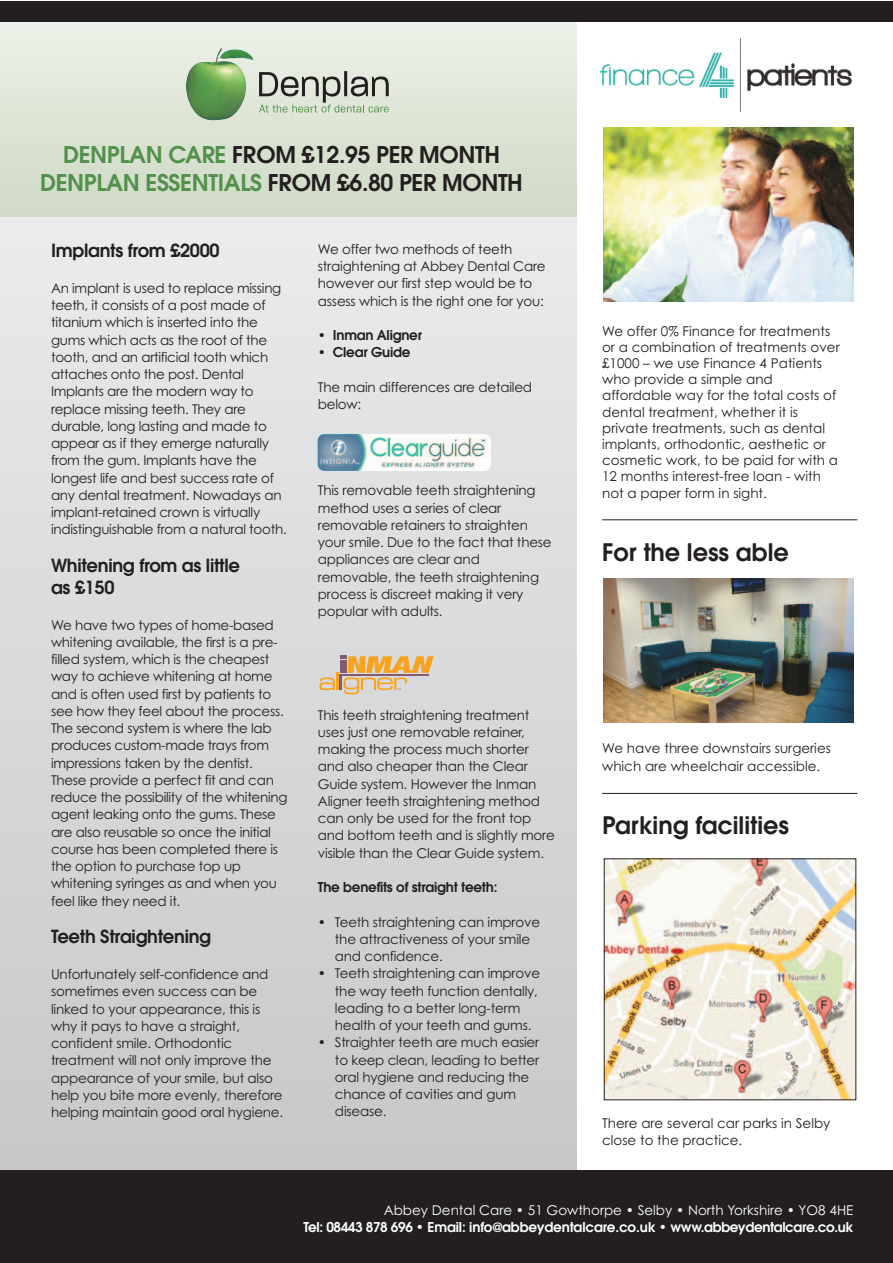
<style>
.page{position:relative;width:893px;height:1263px;background:#fff}
.page>*{position:absolute;margin:0;border:0;box-sizing:border-box;transform-origin:0 0}
.t1{font:600 24px "Avant Garde";color:#231f20}
.t2{font:600 22.95px/27.5px "Avant Garde";letter-spacing:-.015em;color:#231f20;text-align:center}
.t3{font:600 18px/21.8px "Avant Garde";letter-spacing:-.015em;color:#231f20}
.t4{font:13.5px/17.2px "Century Gothic";letter-spacing:-.015em;color:#231f20}
.t5{font:600 13.5px "Avant Garde";letter-spacing:-.025em;color:#fff}
.t6{font:13.5px "Century Gothic";color:#fff}
.t7{font:600 13.5px "Avant Garde";letter-spacing:-.015em;color:#231f20}
.s1{color:#52914b}
.s2{font-family:"Century Gothic";font-weight:400}
</style>
<div class="page">
<div style="left:0;top:207px;width:576px;height:967px;background:linear-gradient(to bottom,#eaebed,#c6c8ca)"></div>
<div style="left:0;top:21px;width:576px;height:196px;background:linear-gradient(to bottom,#edf2e9,#cfdac5)"></div>
<div style="left:0;top:1px;width:892px;height:20px;background:#231f20"></div>
<img style="left:600px;top:39px;width:252px;height:72px">
<div style="left:0;top:1170px;width:892px;height:93px;background:#231f20"></div>
<img style="left:604px;top:128px;width:250px;height:174px">
<hr style="left:602px;top:519px;width:255px;height:1px;background:#231f20">
<hr style="left:602px;top:793px;width:255px;height:1px;background:#231f20">
<img style="left:606px;top:860px;width:248px;height:238px">
<img style="left:604px;top:578px;width:250px;height:145px">
<img style="left:186px;top:48px;width:69px;height:72px">
<svg style="left:259px;top:71px;width:130px;height:42px;background:#b4bbae"></svg>
<svg style="left:319px;top:656px;width:115px;height:38px;background:#dcbc92"></svg>
<img style="left:318px;top:434px;width:172px;height:37px;border-radius:7px">
<h2 class="t2" style="left:40px;top:141px;width:484px"><span class="s1">DENPLAN CARE</span> FROM £12.95 PER MONTH<br><span class="s1">DENPLAN ESSENTIALS</span> FROM £6.80 PER MONTH</h2>
<h3 class="t3" style="left:51px;top:239px;width:170px">Implants from £2000</h3>
<p class="t4" style="left:51px;top:279px;width:237px">An implant is used to replace missing teeth, it consists of a post made of titanium which is inserted into the gums which acts as the root of the tooth, and an artificial tooth which attaches onto the post. Dental Implants are the modern way to replace missing teeth. They are durable, long lasting and made to appear as if they emerge naturally from the gum. Implants have the longest life and best success rate of any dental treatment. Nowadays an implant-retained crown is virtually indistinguishable from a natural tooth.</p>
<h3 class="t3" style="left:51px;top:554px;width:190px">Whitening from as little as £150</h3>
<p class="t4" style="left:51px;top:616px;width:238px">We have two types of home-based whitening available, the first is a pre&shy;filled system, which is the cheapest way to achieve whitening at home and is often used first by patients to see how they feel about the process.<br>The second system is where the lab produces custom-made trays from impressions taken by the dentist.<br>These provide a perfect fit and can reduce the possibility of the whitening agent leaking onto the gums. These are also reusable so once the initial course has been completed there is the option to purchase top up whitening syringes as and when you feel like they need it.</p>
<h3 class="t3" style="left:51px;top:925px;width:162px">Teeth Straightening</h3>
<p class="t4" style="left:51px;top:965px;width:234px">Unfortunately self-confidence and sometimes even success can be linked to your appearance, this is why it pays to have a straight, confident smile. Orthodontic treatment will not only improve the appearance of your smile, but also help you bite more evenly, therefore helping maintain good oral hygiene.</p>
<p class="t4" style="left:318px;top:240px;width:229px">We offer two methods of teeth straightening at Abbey Dental Care however our first step would be to assess which is the right one for you:</p>
<p class="t7" style="left:318px;top:326px;width:106px"><span class="s2">•</span> Inman Aligner</p>
<p class="t7" style="left:318px;top:343px;width:94px"><span class="s2">•</span> Clear Guide</p>
<p class="t4" style="left:318px;top:378px;width:216px">The main differences are detailed below:</p>
<p class="t4" style="left:318px;top:482px;width:235px">This removable teeth straightening method uses a series of clear removable retainers to straighten your smile. Due to the fact that these appliances are clear and removable, the teeth straightening process is discreet making it very popular with adults.</p>
<p class="t4" style="left:318px;top:706px;width:238px">This teeth straightening treatment uses just one removable retainer, making the process much shorter and also cheaper than the Clear Guide system. However the Inman Aligner teeth straightening method can only be used for the front top and bottom teeth and is slightly more visible than the Clear Guide system.</p>
<p class="t7" style="left:318px;top:878px;width:181px">The benefits of straight teeth:</p>
<p class="t4" style="left:335px;top:913px;width:207px;text-indent:-17px">• Teeth straightening can improve the attractiveness of your smile and confidence.</p>
<p class="t4" style="left:335px;top:965px;width:207px;text-indent:-17px">• Teeth straightening can improve the way teeth function dentally, leading to a better long-term health of your teeth and gums.</p>
<p class="t4" style="left:335px;top:1034px;width:206px;text-indent:-17px">• Straighter teeth are much easier to keep clean, leading to better oral hygiene and reducing the chance of cavities and gum disease.</p>
<p class="t4" style="left:602px;top:322px;width:239px;line-height:16.2px">We offer 0% Finance for treatments or a combination of treatments over £1000 – we use Finance 4 Patients who provide a simple and affordable way for the total costs of dental treatment, whether it is private treatments, such as dental implants, orthodontic, aesthetic or cosmetic work, to be paid for with a<br>12 months interest-free loan - with not a paper form in sight.</p>
<h1 class="t1" style="left:602px;top:536px;width:188px">For the less able</h1>
<p class="t4" style="left:602px;top:739px;width:230px">We have three downstairs surgeries which are wheelchair accessible.</p>
<h1 class="t1" style="left:602px;top:810px;width:188px">Parking facilities</h1>
<p class="t4" style="left:602px;top:1114px;width:230px">There are several car parks in Selby close to the practice.</p>
<p class="t6" style="left:384px;top:1202px;width:471px">Abbey Dental Care • 51 Gowthorpe • Selby • North Yorkshire • YO8 4HE</p>
<p class="t5" style="left:304px;top:1218px;width:551px">Tel: 08443 878 696 • Email: info@abbeydentalcare.co.uk • www.abbeydentalcare.co.uk</p>
</div>
